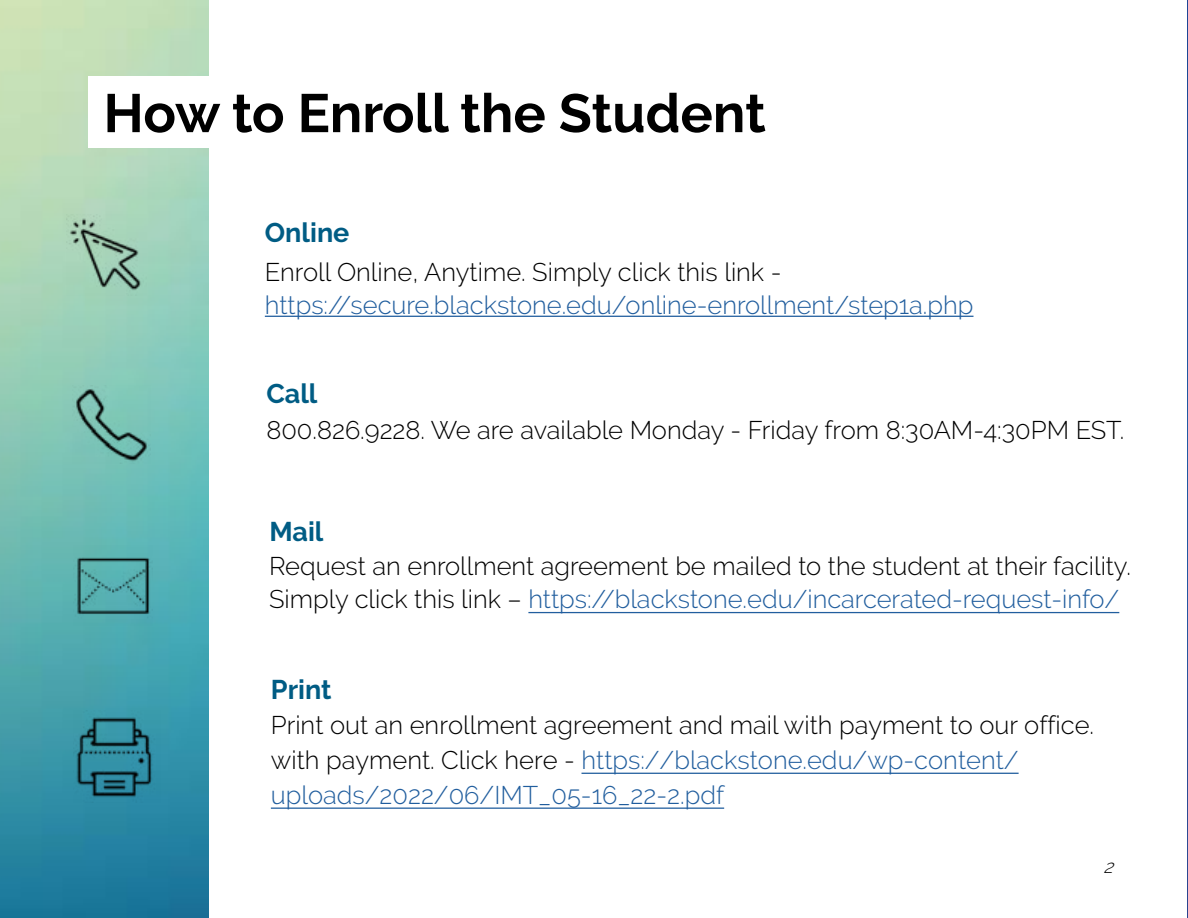
<style>
.page{position:relative;width:1188px;height:918px;background:#fff}
.page>*{position:absolute;margin:0;border:0;box-sizing:border-box;transform-origin:0 0}
.t1{font:700 54px "Raleway";color:#000}
.t2{font:700 27px "Raleway";color:#005c84}
.t3{font:300 25.5px/35px "Raleway";color:#000}
.t4{font:300 25.5px "Raleway";color:#215e9e}
.t5{font:italic 300 18px "Raleway";color:#000}
.s1{color:#215e9e}
</style>
<div class="page">
<img style="left:1187px;top:0;width:1px;height:918px">
<img style="left:0;top:0;width:209px;height:918px">
<img style="left:66px;top:214px;width:81px;height:81px">
<img style="left:72px;top:385px;width:79px;height:79px">
<img style="left:74px;top:710px;width:86px;height:93px">
<img style="left:74px;top:546px;width:79px;height:79px">
<hr style="left:265px;top:316px;width:708px;height:1px;background:#215e9e">
<hr style="left:271px;top:808px;width:453px;height:1px;background:#215e9e">
<hr style="left:582px;top:773px;width:437px;height:1px;background:#215e9e">
<hr style="left:528px;top:612px;width:591px;height:1px;background:#215e9e">
<div style="left:88px;top:76px;width:207px;height:72px;background:#fff"></div>
<h1 class="t1" style="left:104px;top:82px;width:664px">How to Enroll the Student</h1>
<p class="t2" style="left:265px;top:217px;width:86px">Online</p>
<p class="t3" style="left:265px;top:254px;width:518px">Enroll Online, Anytime. Simply click this link -</p>
<p class="t4" style="left:265px;top:291px;width:710px">https://secure.blackstone.edu/online-enrollment/step1a.php</p>
<p class="t2" style="left:266px;top:378px;width:53px">Call</p>
<p class="t3" style="left:266px;top:413px;width:859px">800.826.9228. We are available Monday - Friday from 8:30AM-4:30PM EST.</p>
<p class="t2" style="left:269px;top:517px;width:56px">Mail</p>
<p class="t3" style="left:269px;top:549px;width:863px;line-height:33.2px">Request an enrollment agreement be mailed to the student at their facility.<br>Simply click this link – <span class="s1">https://blackstone.edu/incarcerated-request-info/</span></p>
<p class="t2" style="left:271px;top:674px;width:62px">Print</p>
<p class="t3" style="left:271px;top:707px;width:825px">Print out an enrollment agreement and mail with payment to our office. with payment. Click here - <span class="s1">https://blackstone.edu/wp-content/ uploads/2022/06/IMT_05-16_22-2.pdf</span></p>
<p class="t5" style="left:1103px;top:856px;width:18px">2</p>
</div>
